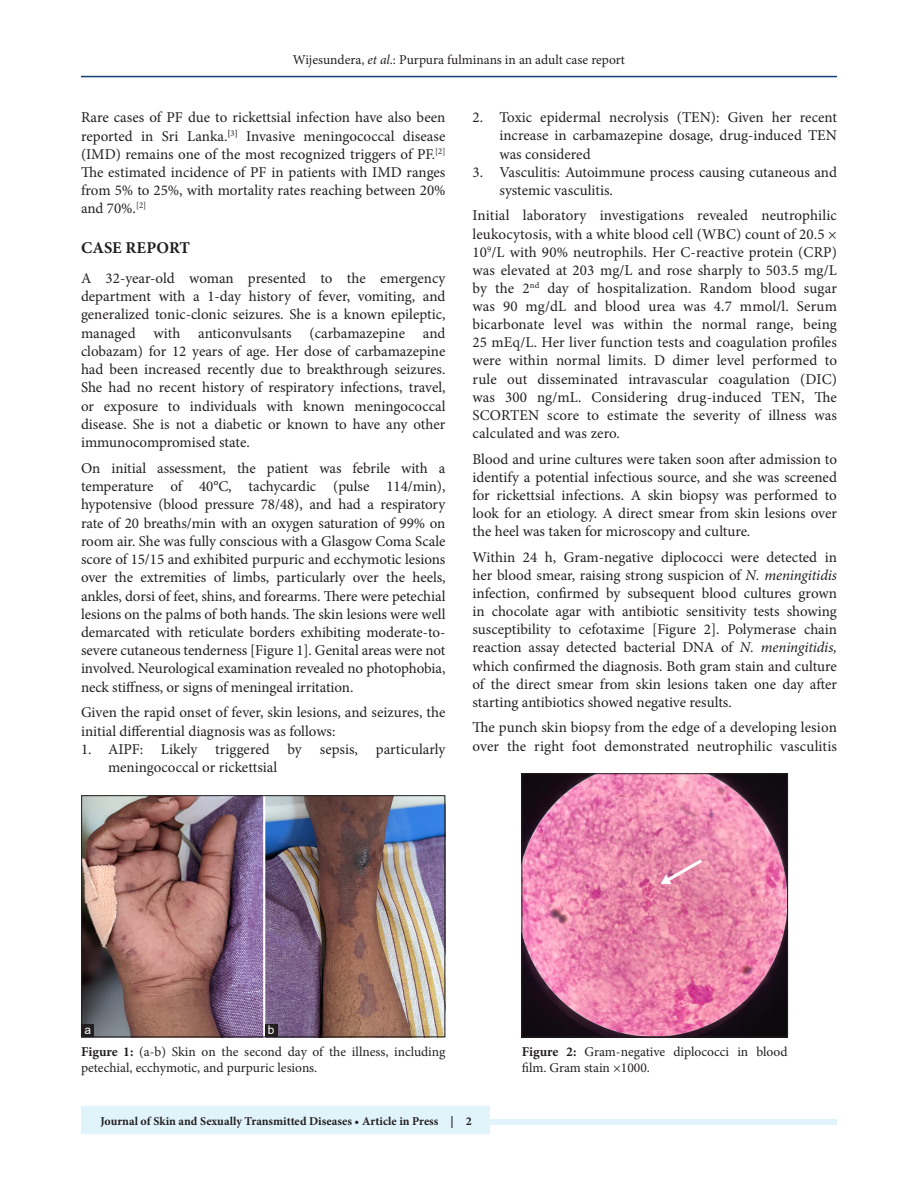
<style>
.page{position:relative;width:918px;height:1188px;background:#fff}
.page>*{position:absolute;margin:0;border:0;box-sizing:border-box;transform-origin:0 0}
.t1{font:700 16.5px "Minion Pro";letter-spacing:.005em;color:#231f20}
.TX{font:15px/18.3px "Minion Pro";color:#231f20;text-align:justify}
.L{font:15px/18.1px "Minion Pro";color:#231f20}
.TX_No_After_Space{font:15px/18.3px "Minion Pro";color:#231f20}
.LL{font:15px/18.1px "Minion Pro";color:#231f20}
.FGC{font:13.5px/16.5px "Minion Pro";color:#231f20}
.JF{font:700 12px "Minion Pro";color:#231f20}
.LABEL{font:12px "Arial";color:#fff}
.s1{font-style:italic}
.s2{font-weight:700}
</style>
<div class="page">
<hr style="left:81px;top:76px;width:756px;height:1px;background:#164077">
<div style="left:81px;top:1119px;width:756px;height:6px;background:#e1f4fc"></div>
<div style="left:81px;top:1106px;width:409px;height:28px;background:#e1f4fc"></div>
<img style="left:524px;top:776px;width:262px;height:259px">
<div style="left:522px;top:774px;width:266px;height:263px;border:1px solid #231f20"></div>
<img style="left:83px;top:797px;width:360px;height:238px">
<div style="left:81px;top:795px;width:364px;height:242px;border:1px solid #231f20"></div>
<div style="left:81px;top:1024px;width:13px;height:13px;background:#231f20"></div>
<div style="left:265px;top:1024px;width:13px;height:12px;background:#231f20"></div>
<p class="FGC" style="left:293px;top:51px;width:334px">Wijesundera, <span class="s1">et al</span>.: Purpura fulminans in an adult case report</p>
<p class="TX" style="left:81px;top:108px;width:366px">Rare cases of PF due to rickettsial infection have also been reported in Sri Lanka.<sup>[</sup><sup>3</sup><sup>]</sup> Invasive meningococcal disease (IMD) remains one of the most recognized triggers of PF.<sup>[2] </sup>The estimated incidence of PF in patients with IMD ranges from 5% to 25%, with mortality rates reaching between 20% and 70%.<sup>[2]</sup></p>
<h1 class="t1" style="left:81px;top:236px;width:111px">CASE REPORT</h1>
<p class="TX" style="left:81px;top:269px;width:366px">A 32-year-old woman presented to the emergency department with a 1-day history of fever, vomiting, and generalized tonic-clonic seizures. She is a known epileptic, managed with anticonvulsants (carbamazepine and clobazam) for 12 years of age. Her dose of carbamazepine had been increased recently due to breakthrough seizures.<br>She had no recent history of respiratory infections, travel, or exposure to individuals with known meningococcal disease. She is not a diabetic or known to have any other immunocompromised state.</p>
<p class="TX" style="left:81px;top:459px;width:366px">On initial assessment, the patient was febrile with a temperature of 40°C, tachycardic (pulse 114/min), hypotensive (blood pressure 78/48), and had a respiratory rate of 20 breaths/min with an oxygen saturation of 99% on room air. She was fully conscious with a Glasgow Coma Scale score of 15/15 and exhibited purpuric and ecchymotic lesions over the extremities of limbs, particularly over the heels, ankles, dorsi of feet, shins, and forearms. There were petechial lesions on the palms of both hands. The skin lesions were well demarcated with reticulate borders exhibiting moderate-to&shy;severe cutaneous tenderness [Figure 1]. Genital areas were not involved. Neurological examination revealed no photophobia, neck stiffness, or signs of meningeal irritation.</p>
<p class="TX_No_After_Space" style="left:81px;top:704px;width:366px">Given the rapid onset of fever, skin lesions, and seizures, the initial differential diagnosis was as follows:</p>
<p class="L" style="left:108px;top:740px;width:339px;text-indent:-27px">1. AIPF: Likely triggered by sepsis, particularly meningococcal or rickettsial</p>
<p class="L" style="left:500px;top:108px;width:339px;text-align:justify;text-indent:-27px">2. Toxic epidermal necrolysis (TEN): Given her recent increase in carbamazepine dosage, drug-induced TEN was considered</p>
<p class="LL" style="left:500px;top:163px;width:339px;text-indent:-27px">3. Vasculitis: Autoimmune process causing cutaneous and systemic vasculitis.</p>
<p class="TX" style="left:472px;top:207px;width:366px">Initial laboratory investigations revealed neutrophilic leukocytosis, with a white blood cell (WBC) count of 20.5 × 10<sup>9</sup>/L with 90% neutrophils. Her C-reactive protein (CRP) was elevated at 203 mg/L and rose sharply to 503.5 mg/L by the 2<sup>nd</sup> day of hospitalization. Random blood sugar was 90 mg/dL and blood urea was 4.7 mmol/l. Serum bicarbonate level was within the normal range, being 25 mEq/L. Her liver function tests and coagulation profiles were within normal limits. D dimer level performed to rule out disseminated intravascular coagulation (DIC) was 300 ng/mL. Considering drug-induced TEN, The SCORTEN score to estimate the severity of illness was calculated and was zero.</p>
<p class="TX" style="left:472px;top:450px;width:366px">Blood and urine cultures were taken soon after admission to identify a potential infectious source, and she was screened for rickettsial infections. A skin biopsy was performed to look for an etiology. A direct smear from skin lesions over the heel was taken for microscopy and culture.</p>
<p class="TX" style="left:472px;top:548px;width:366px">Within 24 h, Gram-negative diplococci were detected in her blood smear, raising strong suspicion of <span class="s1">N. meningitidis </span>infection, confirmed by subsequent blood cultures grown in chocolate agar with antibiotic sensitivity tests showing susceptibility to cefotaxime [Figure 2]. Polymerase chain reaction assay detected bacterial DNA of <span class="s1">N. meningitidis, </span>which confirmed the diagnosis. Both gram stain and culture of the direct smear from skin lesions taken one day after starting antibiotics showed negative results.</p>
<p class="TX" style="left:472px;top:719px;width:366px">The punch skin biopsy from the edge of a developing lesion over the right foot demonstrated neutrophilic vasculitis</p>
<p class="LABEL" style="left:84px;top:1021px;width:8px">a</p>
<p class="LABEL" style="left:268px;top:1022px;width:8px">b</p>
<p class="FGC" style="left:81px;top:1043px;width:366px"><span class="s2">Figure 1:</span> (a-b) Skin on the second day of the illness, including petechial, ecchymotic, and purpuric lesions.</p>
<p class="FGC" style="left:522px;top:1043px;width:268px"><span class="s2">Figure 2:</span> Gram-negative diplococci in blood film. Gram stain ×1000.</p>
<p class="JF" style="left:100px;top:1113px;width:373px">Journal of Skin and Sexually Transmitted Diseases • Article in Press | 2</p>
</div>
